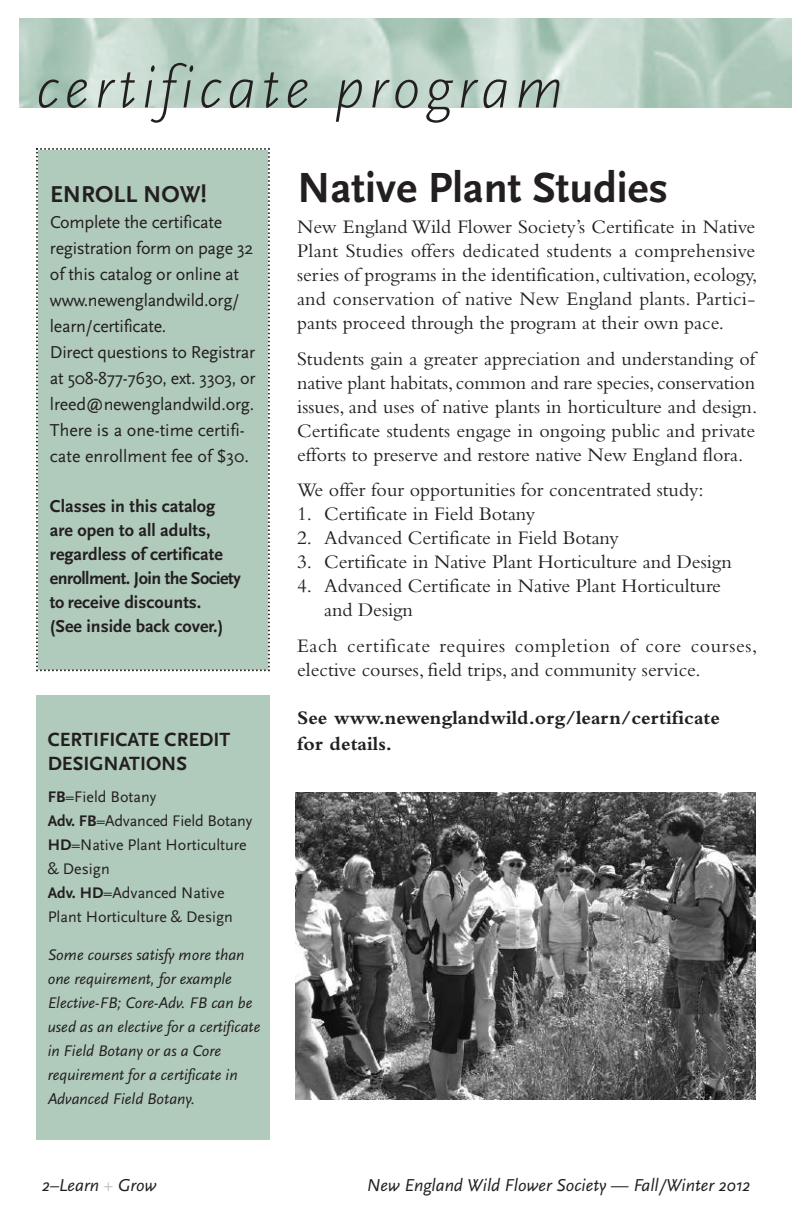
<style>
.page{position:relative;width:792px;height:1224px;background:#fff}
.page>*{position:absolute;margin:0;border:0;box-sizing:border-box;transform-origin:0 0}
.t1{font:italic 300 60px "Scala Sans OT";letter-spacing:.08em;color:#231f20}
.t2{font:700 44px "Scala Sans OT";color:#231f20}
.t3{font:700 24px "Scala Sans OT";color:#231f20}
.t4{font:20px/24px "Bembo";color:#231f20;text-align:justify}
.t5{font:20px/24px "Bembo";letter-spacing:.02em;color:#231f20}
.t6{font:700 20px/25.6px "Bembo";color:#231f20}
.t7{font:700 20px/24px "Scala Sans OT";color:#231f20}
.t8{font:18px/26px "Scala Sans OT";letter-spacing:-.015em;color:#231f20}
.t9{font:700 18px/24px "Scala Sans OT";color:#231f20}
.t10{font:italic 18px "Scala Sans OT";color:#231f20}
.t11{font:italic 16px/24px "Scala Sans OT";color:#231f20}
.t12{font:16px/24px "Scala Sans OT";color:#231f20}
.s1{font-weight:700}
.s2{color:#bcbdc0}
</style>
<div class="page">
<div style="left:36px;top:148px;width:234px;height:523px;background:#b0cabc"></div>
<div style="left:36px;top:696px;width:234px;height:444px;background:#b0cabc"></div>
<img style="left:19px;top:18px;width:773px;height:90px">
<img style="left:296px;top:793px;width:460px;height:307px">
<h1 class="t1" style="left:36px;top:68px;width:530px">certificate program</h1>
<p class="t3" style="left:50px;top:186px;width:158px">ENROLL NOW!</p>
<p class="t8" style="left:50px;top:211px;width:207px">Complete the certificate registration form on page 32 of this catalog or online at www.newenglandwild.org/ learn/certificate.<br>Direct questions to Registrar at 508-877-7630, ext. 3303, or lreed@newenglandwild.org.<br>There is a one-time certifi&shy;cate enrollment fee of $30.</p>
<p class="t9" style="left:50px;top:496px;width:192px">Classes in this catalog are open to all adults, regardless of certificate enrollment. Join the Society to receive discounts.<br>(See inside back cover.)</p>
<p class="t7" style="left:48px;top:730px;width:184px">CERTIFICATE CREDIT<br>DESIGNATIONS</p>
<p class="t12" style="left:48px;top:786px;width:206px"><span class="s1">FB</span>=Field Botany<br><span class="s1">Adv. FB</span>=Advanced Field Botany<br><span class="s1">HD</span>=Native Plant Horticulture &amp; Design<br><span class="s1">Adv. HD</span>=Advanced Native<br>Plant Horticulture &amp; Design</p>
<p class="t11" style="left:48px;top:944px;width:214px">Some courses satisfy more than one requirement, for example<br>Elective-FB; Core-Adv. FB can be used as an elective for a certificate in Field Botany or as a Core requirement for a certificate in<br>Advanced Field Botany.</p>
<h2 class="t2" style="left:297px;top:173px;width:372px">Native Plant Studies</h2>
<p class="t4" style="left:297px;top:217px;width:462px">New England Wild Flower Society’s Certificate in Native Plant Studies offers dedicated students a comprehensive series of programs in the identification, cultivation, ecology, and conservation of native New England plants. Partici&shy;pants proceed through the program at their own pace.</p>
<p class="t4" style="left:297px;top:349px;width:462px">Students gain a greater appreciation and understanding of native plant habitats, common and rare species, conservation issues, and uses of native plants in horticulture and design.<br>Certificate students engage in ongoing public and private efforts to preserve and restore native New England flora.</p>
<p class="t4" style="left:297px;top:480px;width:408px">We offer four opportunities for concentrated study:</p>
<p class="t4" style="left:297px;top:504px;width:240px">1. Certificate in Field Botany</p>
<p class="t4" style="left:297px;top:528px;width:323px">2. Advanced Certificate in Field Botany</p>
<p class="t4" style="left:297px;top:552px;width:436px">3. Certificate in Native Plant Horticulture and Design</p>
<p class="t4" style="left:324px;top:576px;width:398px;text-indent:-27px">4. Advanced Certificate in Native Plant Horticulture and Design</p>
<p class="t5" style="left:297px;top:636px;width:462px">Each certificate requires completion of core courses, elective courses, field trips, and community service.</p>
<p class="t6" style="left:297px;top:707px;width:424px">See www.newenglandwild.org/learn/certificate for details.</p>
<p class="t10" style="left:42px;top:1179px;width:116px">2–Learn <span class="s2">+</span> Grow</p>
<p class="t10" style="left:367px;top:1179px;width:385px">New England Wild Flower Society — Fall/Winter 2012</p>
</div>
